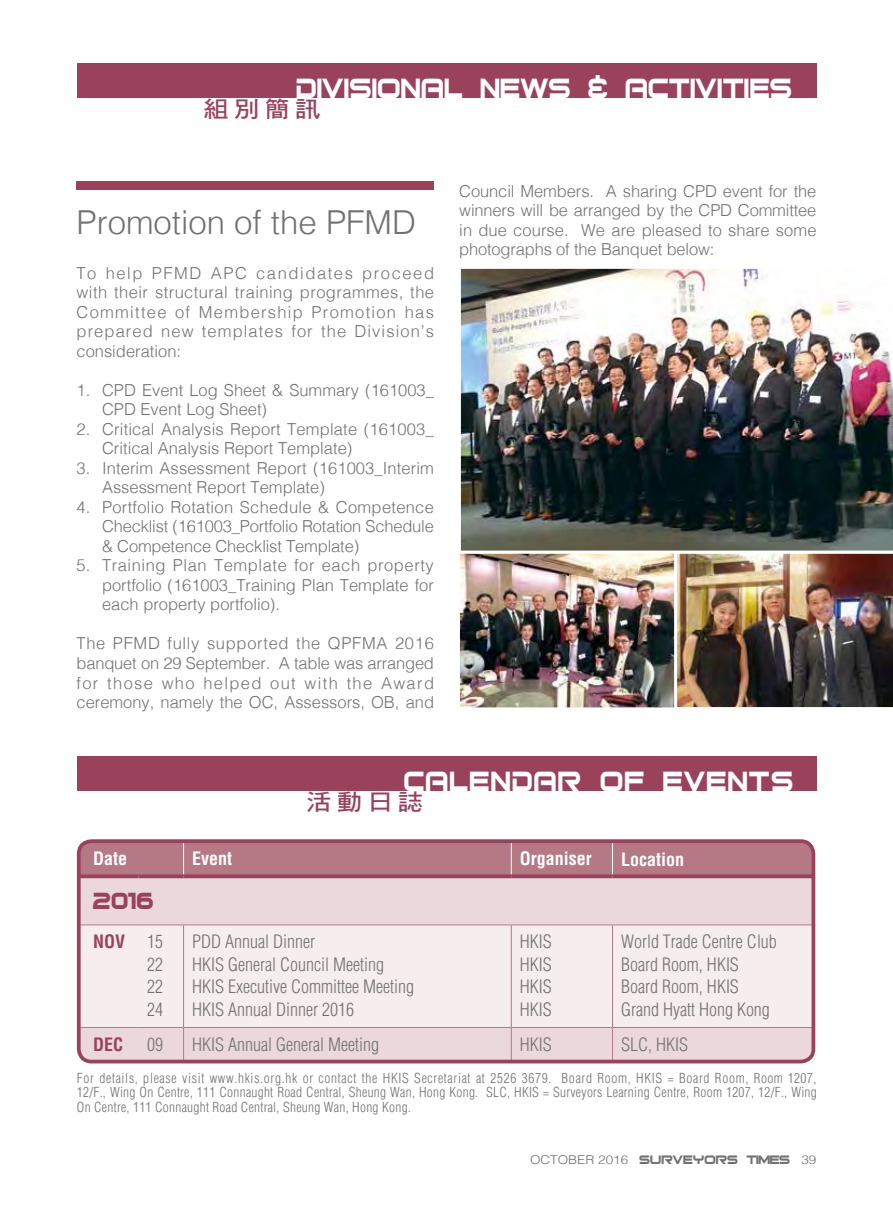
<style>
.page{position:relative;width:893px;height:1217px;background:#fff}
.page>*{position:absolute;margin:0;border:0;box-sizing:border-box;transform-origin:0 0}
.t1{font:37.5px "Bitsumishi";color:#fff;scale:.9 1}
.t2{font:37.5px "Bitsumishi";letter-spacing:.03em;color:#fff;scale:.9 1}
.t3{font:300 33px "Helvetica";color:#727171}
.t4{font:31.5px "Bitsumishi";color:#9a425c}
.t5{font:22.95px "DF Hei Bd HK BF";letter-spacing:.2em;color:#9a425c;scale:1.11 1}
.t6{font:300 condensed 18px/22.5px "Helvetica LT Std";color:#727171;text-align:justify}
.t7{font:700 condensed 18px "Helvetica LT Std";color:#fff}
.t8{font:700 condensed 18px "Helvetica";color:#fff}
.t9{font:700 condensed 18px "Helvetica LT Std";color:#9a425c}
.t10{font:300 16.5px/19.5px "Helvetica";color:#727171;text-align:justify}
.t11{font:16.5px "Bitsumishi";color:#727171}
.t12{font:300 condensed 13.5px/14.2px "Helvetica LT Std";letter-spacing:.02em;color:#727171;text-align:justify}
.s1{font-weight:700;color:#9a425c}
.s2{font-family:"Helvetica";font-weight:300;font-size:12.15px}
</style>
<div class="page">
<div style="left:77px;top:64px;width:739px;height:34px;background:#9a425c"></div>
<div style="left:77px;top:181px;width:357px;height:9px;background:#9a425c"></div>
<img style="left:461px;top:554px;width:213px;height:152px">
<div style="left:457px;top:550px;width:222px;height:160px;border:3px solid #fff"></div>
<img style="left:674px;top:553px;width:219px;height:157px">
<img style="left:458px;top:268px;width:435px;height:285px">
<div style="left:77px;top:756px;width:740px;height:34px;background:#9a425c"></div>
<div style="left:82px;top:844px;width:728px;height:30px;background:#b57885"></div>
<div style="left:81px;top:878px;width:732px;height:183px;background:#ead8db"></div>
<div style="left:82px;top:925px;width:728px;height:101px;background:#f5edee"></div>
<hr style="left:183px;top:841px;width:1px;height:33px;background:#fff">
<hr style="left:511px;top:841px;width:1px;height:33px;background:#fff">
<hr style="left:612px;top:841px;width:1px;height:33px;background:#fff">
<hr style="left:79px;top:841px;width:59px;height:1px;background:#9a425c">
<hr style="left:612px;top:841px;width:201px;height:1px;background:#9a425c">
<svg style="left:82px;top:874px;width:56px;height:4px"></svg>
<svg style="left:138px;top:874px;width:46px;height:4px"></svg>
<svg style="left:184px;top:874px;width:327px;height:4px"></svg>
<svg style="left:511px;top:874px;width:101px;height:4px"></svg>
<svg style="left:612px;top:874px;width:198px;height:4px"></svg>
<hr style="left:79px;top:924px;width:59px;height:1px;background:#b57885">
<hr style="left:138px;top:924px;width:46px;height:1px;background:#b57885">
<hr style="left:183px;top:925px;width:1px;height:101px;background:#b57885">
<hr style="left:184px;top:924px;width:327px;height:1px;background:#b57885">
<hr style="left:511px;top:925px;width:1px;height:101px;background:#b57885">
<hr style="left:511px;top:924px;width:101px;height:1px;background:#b57885">
<hr style="left:612px;top:924px;width:201px;height:1px;background:#b57885">
<hr style="left:612px;top:925px;width:1px;height:101px;background:#b57885">
<hr style="left:79px;top:1026px;width:59px;height:1px;background:#b57885">
<hr style="left:138px;top:1026px;width:46px;height:1px;background:#b57885">
<hr style="left:183px;top:1027px;width:1px;height:34px;background:#b57885">
<hr style="left:184px;top:1026px;width:327px;height:1px;background:#b57885">
<hr style="left:511px;top:1027px;width:1px;height:34px;background:#b57885">
<hr style="left:511px;top:1026px;width:101px;height:1px;background:#b57885">
<hr style="left:612px;top:1026px;width:201px;height:1px;background:#b57885">
<hr style="left:612px;top:1027px;width:1px;height:34px;background:#b57885">
<div style="left:77px;top:839px;width:738px;height:224px;border:4px solid #9a425c;border-radius:13px"></div>
<h1 class="t1" style="left:297px;top:73px;width:553px">DIVISIONAL NEWS &amp; ACTIVITIES</h1>
<h3 class="t5" style="left:203px;top:97px;width:107px">組別簡訊</h3>
<h2 class="t3" style="left:77px;top:194px;width:341px">Promotion of the PFMD</h2>
<p class="t10" style="left:77px;top:262px;width:359px">To help PFMD APC candidates proceed with their structural training programmes, the Committee of Membership Promotion has prepared new templates for the Division’s consideration:</p>
<p class="t10" style="left:102px;top:379px;width:333px;text-indent:-26px">1. CPD Event Log Sheet &amp; Summary (161003_<br>CPD Event Log Sheet)</p>
<p class="t10" style="left:102px;top:418px;width:333px;text-indent:-26px">2. Critical Analysis Report Template (161003_<br>Critical Analysis Report Template)</p>
<p class="t10" style="left:102px;top:457px;width:333px;text-indent:-26px">3. Interim Assessment Report (161003_Interim<br>Assessment Report Template)</p>
<p class="t10" style="left:102px;top:496px;width:333px;text-indent:-26px">4. Portfolio Rotation Schedule &amp; Competence Checklist (161003_Portfolio Rotation Schedule &amp; Competence Checklist Template)</p>
<p class="t10" style="left:102px;top:554px;width:333px;text-indent:-26px">5. Training Plan Template for each property portfolio (161003_Training Plan Template for each property portfolio).</p>
<p class="t10" style="left:77px;top:632px;width:359px">The PFMD fully supported the QPFMA 2016 banquet on 29 September. A table was arranged for those who helped out with the Award ceremony, namely the OC, Assessors, OB, and</p>
<p class="t10" style="left:459px;top:180px;width:359px">Council Members. A sharing CPD event for the winners will be arranged by the CPD Committee in due course. We are pleased to share some photographs of the Banquet below:</p>
<h1 class="t2" style="left:404px;top:765px;width:435px">Calendar of events</h1>
<h3 class="t5" style="left:306px;top:789px;width:107px">活動日誌</h3>
<p class="t7" style="left:93px;top:846px;width:36px">Date</p>
<p class="t7" style="left:192px;top:846px;width:41px">Event</p>
<p class="t7" style="left:520px;top:846px;width:73px">Organiser</p>
<p class="t8" style="left:621px;top:847px;width:64px">Location</p>
<h3 class="t4" style="left:93px;top:887px;width:63px">2016</h3>
<p class="t6" style="left:147px;top:930px;width:17px;text-indent:-54px"><span class="s1">NOV</span> 15<br>22<br>22<br>24</p>
<p class="t6" style="left:192px;top:930px;width:223px;text-align:left">PDD Annual Dinner<br>HKIS General Council Meeting<br>HKIS Executive Committee Meeting<br>HKIS Annual Dinner 2016</p>
<p class="t6" style="left:520px;top:930px;width:34px">HKIS HKIS HKIS HKIS</p>
<p class="t6" style="left:621px;top:930px;width:157px;text-align:left">World Trade Centre Club<br>Board Room, HKIS<br>Board Room, HKIS<br>Grand Hyatt Hong Kong</p>
<p class="t9" style="left:93px;top:1032px;width:32px">DEC</p>
<p class="t6" style="left:147px;top:1032px;width:17px">09</p>
<p class="t6" style="left:192px;top:1032px;width:188px">HKIS Annual General Meeting</p>
<p class="t6" style="left:520px;top:1032px;width:34px">HKIS</p>
<p class="t6" style="left:621px;top:1032px;width:68px">SLC, HKIS</p>
<p class="t12" style="left:77px;top:1070px;width:741px">For details, please visit www.hkis.org.hk or contact the HKIS Secretariat at 2526 3679. Board Room, HKIS = Board Room, Room 1207, 12/F., Wing On Centre, 111 Connaught Road Central, Sheung Wan, Hong Kong. SLC, HKIS = Surveyors Learning Centre, Room 1207, 12/F., Wing On Centre, 111 Connaught Road Central, Sheung Wan, Hong Kong.</p>
<p class="t11" style="left:530px;top:1152px;width:288px"><span class="s2">OCTOBER 2016</span> SURVEYORS TIMES <span class="s2">39</span></p>
</div>
